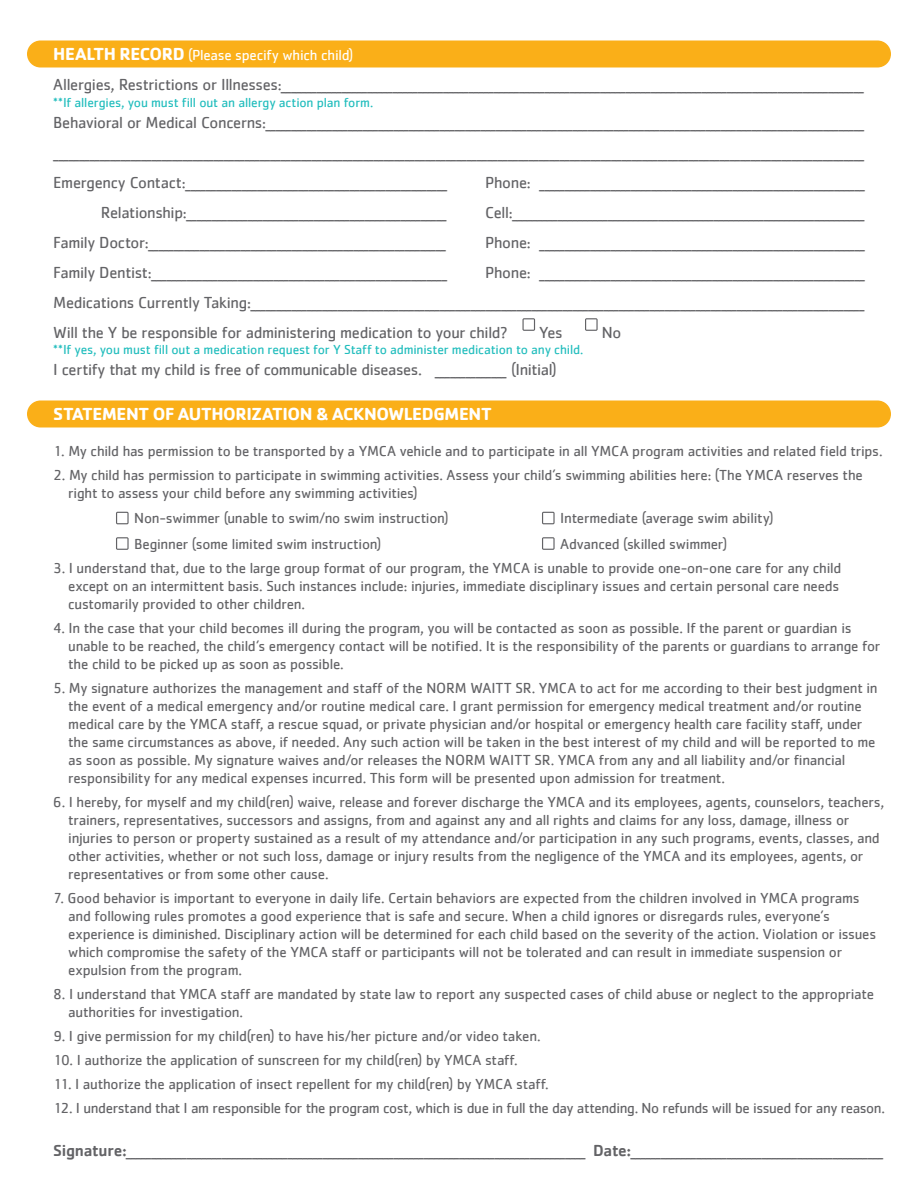
<style>
.page{position:relative;width:918px;height:1188px;background:#fff}
.page>*{position:absolute;margin:0;border:0;box-sizing:border-box;transform-origin:0 0}
.t1{font:700 18px "Cachet";letter-spacing:-.02em;color:#fff}
.t2{font:16.5px/30px "Cachet";letter-spacing:-.02em;color:#636366;text-align:justify}
.t3{font:15px/18px "Cachet";letter-spacing:-.015em;color:#636366}
.t4{font:15px "Cachet";letter-spacing:-.015em;color:#fff}
.t5{font:13.5px "Cachet";letter-spacing:-.01em;color:#21bdbd}
.s1{font-weight:700;font-size:18px}
.s2{font-weight:500}
</style>
<div class="page">
<div style="left:27px;top:40px;width:864px;height:27px;background:#faaf18;border-radius:14px"></div>
<div style="left:27px;top:400px;width:864px;height:27px;background:#faaf18;border-radius:14px"></div>
<svg style="left:116px;top:512px;width:13px;height:12px"></svg>
<svg style="left:116px;top:537px;width:13px;height:13px"></svg>
<svg style="left:542px;top:512px;width:13px;height:12px"></svg>
<svg style="left:522px;top:318px;width:13px;height:13px"></svg>
<svg style="left:585px;top:318px;width:13px;height:13px"></svg>
<svg style="left:542px;top:537px;width:13px;height:13px"></svg>
<p class="t4" style="left:53px;top:47px;width:302px"><span class="s1">HEALTH RECORD</span> (Please specify which child)</p>
<p class="t2" style="left:53px;top:70px;width:812px">Allergies, Restrictions or Illnesses:___________________________________________________________________________________________________________________</p>
<p class="t5" style="left:53px;top:94px;width:322px">**If allergies, you must fill out an allergy action plan form.</p>
<p class="t2" style="left:53px;top:107px;width:813px">Behavioral or Medical Concerns:_____________________________________________________________________________________________________________________ _____________________________________________________________________________________________________________________________________________________________ Emergency Contact:___________________________________________________</p>
<p class="t2" style="left:485px;top:167px;width:381px">Phone: ________________________________________________________________</p>
<p class="t2" style="left:101px;top:197px;width:347px">Relationship:___________________________________________________</p>
<p class="t2" style="left:485px;top:197px;width:381px">Cell:______________________________________________________________________</p>
<p class="t2" style="left:53px;top:227px;width:394px">Family Doctor:__________________________________________________________</p>
<p class="t2" style="left:485px;top:227px;width:381px">Phone: ________________________________________________________________</p>
<p class="t2" style="left:53px;top:257px;width:395px">Family Dentist:__________________________________________________________</p>
<p class="t2" style="left:53px;top:257px;width:813px;text-indent:432px">Phone: ________________________________________________________________ Medications Currently Taking:________________________________________________________________________________________________________________________ Will the Y be responsible for administering medication to your child?</p>
<p class="t2" style="left:539px;top:317px;width:25px">Yes</p>
<p class="t2" style="left:602px;top:317px;width:21px">No</p>
<p class="t5" style="left:53px;top:341px;width:532px">**If yes, you must fill out a medication request for Y Staff to administer medication to any child.</p>
<p class="t2" style="left:53px;top:354px;width:505px">I certify that my child is free of communicable diseases. ______________ (Initial)</p>
<p class="t1" style="left:53px;top:402px;width:440px">STATEMENT OF AUTHORIZATION &amp; ACKNOWLEDGMENT</p>
<p class="t3" style="left:53px;top:441px;width:831px">1. My child has permission to be transported by a YMCA vehicle and to participate in all YMCA program activities and related field trips.</p>
<p class="t3" style="left:68px;top:465px;width:796px;text-indent:-15px">2. My child has permission to participate in swimming activities. Assess your child’s swimming abilities here: (The YMCA reserves the right to assess your child before any swimming activities)</p>
<p class="t3" style="left:134px;top:509px;width:316px">Non-swimmer (unable to swim/no swim instruction)</p>
<p class="t3" style="left:560px;top:509px;width:215px">Intermediate (average swim ability)</p>
<p class="t3" style="left:134px;top:534px;width:249px">Beginner (some limited swim instruction)</p>
<p class="t3" style="left:560px;top:534px;width:169px">Advanced (skilled swimmer)</p>
<p class="t3" style="left:68px;top:558px;width:775px;text-indent:-15px">3. I understand that, due to the large group format of our program, the YMCA is unable to provide one-on-one care for any child except on an intermittent basis. Such instances include: injuries, immediate disciplinary issues and certain personal care needs customarily provided to other children.</p>
<p class="t3" style="left:68px;top:618px;width:814px;text-indent:-15px">4. In the case that your child becomes ill during the program, you will be contacted as soon as possible. If the parent or guardian is unable to be reached, the child’s emergency contact will be notified. It is the responsibility of the parents or guardians to arrange for the child to be picked up as soon as possible.</p>
<p class="t3" style="left:68px;top:678px;width:811px;text-indent:-15px">5. My signature authorizes the management and staff of the NORM WAITT SR. YMCA to act for me according to their best judgment in the event of a medical emergency and/or routine medical care. I grant permission for emergency medical treatment and/or routine medical care by the YMCA staff, a rescue squad, or private physician and/or hospital or emergency health care facility staff, under the same circumstances as above, if needed. Any such action will be taken in the best interest of my child and will be reported to me as soon as possible. My signature waives and/or releases the NORM WAITT SR. YMCA from any and all liability and/or financial responsibility for any medical expenses incurred. This form will be presented upon admission for treatment.</p>
<p class="t3" style="left:68px;top:792px;width:818px;text-indent:-15px">6. I hereby, for myself and my child(ren) waive, release and forever discharge the YMCA and its employees, agents, counselors, teachers, trainers, representatives, successors and assigns, from and against any and all rights and claims for any loss, damage, illness or injuries to person or property sustained as a result of my attendance and/or participation in any such programs, events, classes, and other activities, whether or not such loss, damage or injury results from the negligence of the YMCA and its employees, agents, or representatives or from some other cause.</p>
<p class="t3" style="left:68px;top:888px;width:809px;text-indent:-15px">7. Good behavior is important to everyone in daily life. Certain behaviors are expected from the children involved in YMCA programs and following rules promotes a good experience that is safe and secure. When a child ignores or disregards rules, everyone’s experience is diminished. Disciplinary action will be determined for each child based on the severity of the action. Violation or issues which compromise the safety of the YMCA staff or participants will not be tolerated and can result in immediate suspension or expulsion from the program.</p>
<p class="t3" style="left:68px;top:984px;width:807px;text-indent:-15px">8. I understand that YMCA staff are mandated by state law to report any suspected cases of child abuse or neglect to the appropriate authorities for investigation.</p>
<p class="t3" style="left:53px;top:1026px;width:489px">9. I give permission for my child(ren) to have his/her picture and/or video taken.</p>
<p class="t3" style="left:53px;top:1050px;width:466px">10. I authorize the application of sunscreen for my child(ren) by YMCA staff.</p>
<p class="t3" style="left:53px;top:1074px;width:497px">11. I authorize the application of insect repellent for my child(ren) by YMCA staff.</p>
<p class="t3" style="left:53px;top:1098px;width:833px">12. I understand that I am responsible for the program cost, which is due in full the day attending. No refunds will be issued for any reason.</p>
<p class="t2" style="left:53px;top:1135px;width:832px"><span class="s2">Signature:</span>___________________________________________________________________________________________ <span class="s2">Date:</span>__________________________________________________</p>
</div>
